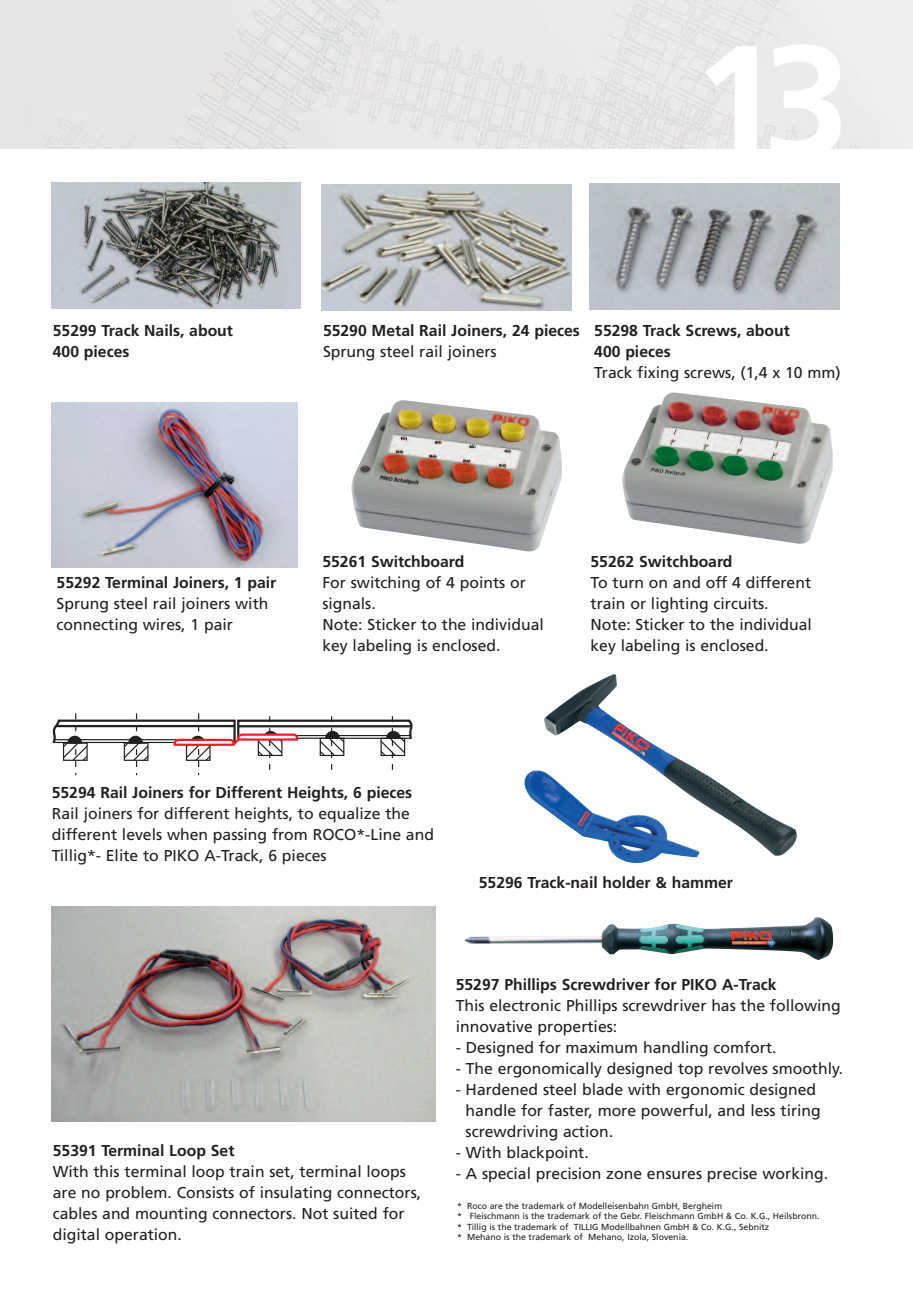
<style>
.page{position:relative;width:913px;height:1315px;background:#fff}
.page>*{position:absolute;margin:0;border:0;box-sizing:border-box;transform-origin:0 0}
.t1{font:700 157.5px "Frutiger";color:#fff}
.t2{font:15.75px/21px "Frutiger";color:#231f20}
.t3{font:700 15.75px/21px "Frutiger";color:#231f20}
.t4{font:8.75px/10.5px "Frutiger";color:#231f20}
</style>
<div class="page">
<img style="left:0;top:0;width:913px;height:149px">
<img style="left:464px;top:917px;width:369px;height:43px">
<img style="left:51px;top:183px;width:250px;height:126px">
<img style="left:589px;top:183px;width:250px;height:126px">
<img style="left:321px;top:185px;width:250px;height:126px">
<svg style="left:52px;top:713px;width:361px;height:62px"></svg>
<img style="left:524px;top:673px;width:273px;height:190px">
<img style="left:51px;top:402px;width:246px;height:166px">
<img style="left:351px;top:400px;width:211px;height:151px">
<img style="left:622px;top:392px;width:211px;height:152px">
<img style="left:51px;top:906px;width:384px;height:215px">
<p class="t3" style="left:53px;top:321px;width:182px">55299 Track Nails, about<br>400 pieces</p>
<h1 class="t1" style="left:692px;top:38px;width:159px">13</h1>
<p class="t3" style="left:323px;top:321px;width:258px">55290 Metal Rail Joiners, 24 pieces</p>
<p class="t2" style="left:323px;top:342px;width:175px">Sprung steel rail joiners</p>
<p class="t3" style="left:594px;top:321px;width:197px">55298 Track Screws, about<br>400 pieces</p>
<p class="t2" style="left:594px;top:363px;width:248px">Track fixing screws, (1,4 x 10 mm)</p>
<p class="t3" style="left:57px;top:573px;width:221px">55292 Terminal Joiners, 1 pair</p>
<p class="t2" style="left:57px;top:594px;width:213px">Sprung steel rail joiners with connecting wires, 1 pair</p>
<p class="t3" style="left:322px;top:552px;width:143px">55261 Switchboard</p>
<p class="t2" style="left:322px;top:573px;width:223px">For switching of 4 points or signals.<br>Note: Sticker to the individual key labeling is enclosed.</p>
<p class="t3" style="left:590px;top:552px;width:143px">55262 Switchboard</p>
<p class="t2" style="left:590px;top:573px;width:223px">To turn on and off 4 different train or lighting circuits.<br>Note: Sticker to the individual key labeling is enclosed.</p>
<p class="t3" style="left:52px;top:783px;width:362px">55294 Rail Joiners for Different Heights, 6 pieces</p>
<p class="t2" style="left:52px;top:804px;width:384px">Rail joiners for different heights, to equalize the different levels when passing from ROCO*-Line and<br>Tillig*- Elite to PIKO A-Track, 6 pieces</p>
<p class="t3" style="left:53px;top:1141px;width:183px">55391 Terminal Loop Set</p>
<p class="t2" style="left:53px;top:1162px;width:370px">With this terminal loop train set, terminal loops are no problem. Consists of insulating connectors, cables and mounting connectors. Not suited for digital operation.</p>
<p class="t3" style="left:479px;top:873px;width:256px">55296 Track-nail holder &amp; hammer</p>
<p class="t3" style="left:456px;top:975px;width:322px">55297 Phillips Screwdriver for PIKO A-Track</p>
<p class="t2" style="left:456px;top:996px;width:386px">This electronic Phillips screwdriver has the following innovative properties:</p>
<p class="t2" style="left:456px;top:1038px;width:322px">- Designed for maximum handling comfort.</p>
<p class="t2" style="left:456px;top:1059px;width:389px">- The ergonomically designed top revolves smoothly.</p>
<p class="t2" style="left:466px;top:1080px;width:357px;text-indent:-10px">- Hardened steel blade with ergonomic designed handle for faster, more powerful, and less tiring screwdriving action.</p>
<p class="t2" style="left:456px;top:1143px;width:134px">- With blackpoint.</p>
<p class="t2" style="left:456px;top:1164px;width:374px">- A special precision zone ensures precise working.</p>
<p class="t4" style="left:457px;top:1201px;width:364px">* Roco are the trademark of Modelleisenbahn GmbH, Bergheim<br>* Fleischmann is the trademark of the Gebr. Fleischmann GmbH &amp; Co. K.G., Heilsbronn. * Tillig is the trademark of TILLIG Modellbahnen GmbH &amp; Co. K.G., Sebnitz<br>* Mehano is the trademark of Mehano, Izola, Slovenia.</p>
</div>
